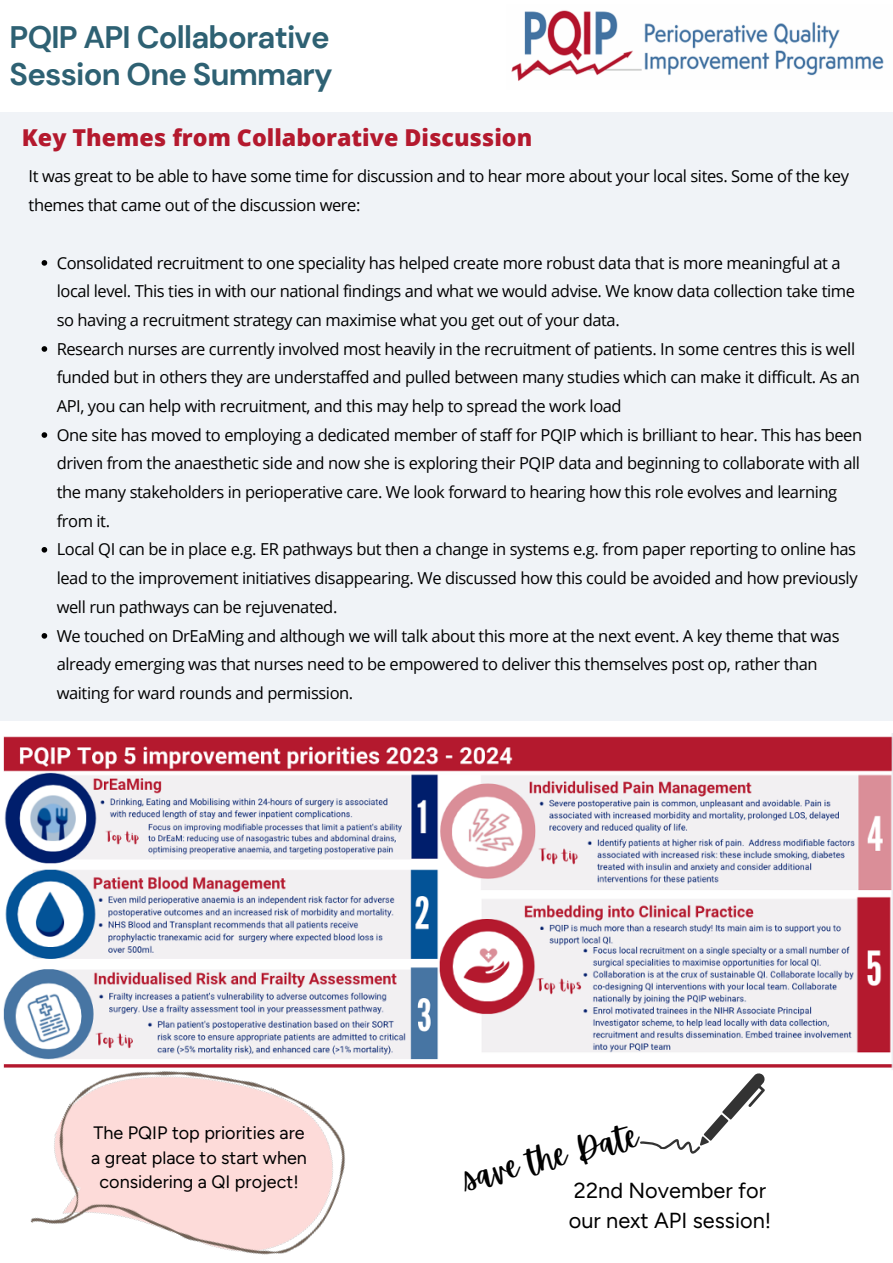
<style>
.page{position:relative;width:893px;height:1263px;background:#fff}
.page>*{position:absolute;margin:0;border:0;box-sizing:border-box;transform-origin:0 0}
.t1{font:32.25px "Apricots";color:#000}
.t2{font:700 31.05px "DM Sans";letter-spacing:-.025em;color:#2e6173}
.t3{font:800 23.25px "Open Sans";color:#b4192e}
.t4{font:21.75px/30.4px "Figtree";color:#000}
.t5{font:18px/24.8px "Figtree";color:#000;text-align:center}
.t6{font:16.5px/28.7px "Open Sans";letter-spacing:-.025em;color:#000}
</style>
<div class="page">
<img style="left:511px;top:10px;width:373px;height:71px">
<div style="left:0;top:113px;width:893px;height:608px;background:#f0f3f7"></div>
<img style="left:4px;top:734px;width:889px;height:336px">
<img style="left:16px;top:1011px;width:351px;height:244px">
<svg style="left:42px;top:260px;width:5px;height:6px"></svg>
<svg style="left:42px;top:346px;width:5px;height:6px"></svg>
<svg style="left:42px;top:432px;width:5px;height:6px"></svg>
<svg style="left:42px;top:547px;width:5px;height:6px"></svg>
<svg style="left:42px;top:633px;width:5px;height:6px"></svg>
<svg style="left:639px;top:1068px;width:128px;height:86px"></svg>
<p class="t2" style="left:10px;top:17px;width:321px">PQIP API Collaborative</p>
<p class="t2" style="left:10px;top:55px;width:324px">Session One Summary</p>
<p class="t3" style="left:22px;top:121px;width:512px">Key Themes from Collaborative Discussion</p>
<p class="t6" style="left:29px;top:162px;width:822px">It was great to be able to have some time for discussion and to hear more about your local sites. Some of the key themes that came out of the discussion were:</p>
<p class="t6" style="left:57px;top:248px;width:800px">Consolidated recruitment to one speciality has helped create more robust data that is more meaningful at a local level. This ties in with our national findings and what we would advise. We know data collection take time so having a recruitment strategy can maximise what you get out of your data.</p>
<p class="t6" style="left:57px;top:334px;width:804px">Research nurses are currently involved most heavily in the recruitment of patients. In some centres this is well funded but in others they are understaffed and pulled between many studies which can make it difficult. As an<br>API, you can help with recruitment, and this may help to spread the work load</p>
<p class="t6" style="left:57px;top:420px;width:807px">One site has moved to employing a dedicated member of staff for PQIP which is brilliant to hear. This has been driven from the anaesthetic side and now she is exploring their PQIP data and beginning to collaborate with all the many stakeholders in perioperative care. We look forward to hearing how this role evolves and learning from it.</p>
<p class="t6" style="left:57px;top:535px;width:802px;text-align:justify">Local QI can be in place e.g. ER pathways but then a change in systems e.g. from paper reporting to online has lead to the improvement initiatives disappearing. We discussed how this could be avoided and how previously well run pathways can be rejuvenated.</p>
<p class="t6" style="left:57px;top:621px;width:784px">We touched on DrEaMing and although we will talk about this more at the next event. A key theme that was already emerging was that nurses need to be empowered to deliver this themselves post op, rather than waiting for ward rounds and permission.</p>
<p class="t5" style="left:91px;top:1120px;width:217px">The PQIP top priorities are a great place to start when considering a QI project!</p>
<p class="t1" style="left:460px;top:1160px;width:180px;rotate:-14deg">save the Date</p>
<p class="t4" style="left:569px;top:1175px;width:204px">22nd November for our next API session!</p>
</div>
